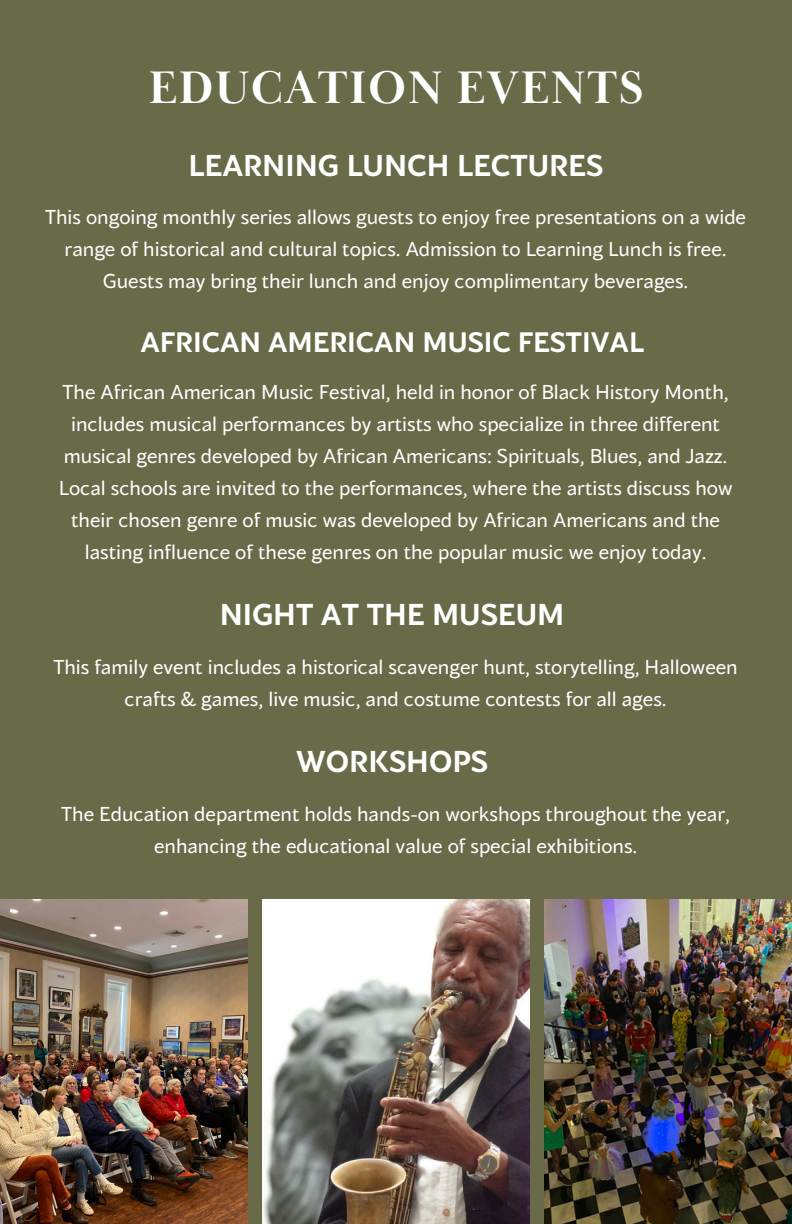
<style>
.page{position:relative;width:792px;height:1224px;background:#686a48}
.page>*{position:absolute;margin:0;border:0;box-sizing:border-box;transform-origin:0 0}
.t1{font:700 47px "Baskerville Display PT";letter-spacing:.025em;color:#fff}
.t2{font:700 30px "Blacker Sans Pro";color:#fff}
.t3{font:700 28px "Blacker Sans Pro";color:#fff}
.t4{font:20px/32px "Blacker Sans Pro";color:#fff;text-align:center}
</style>
<div class="page">
<img style="left:0;top:900px;width:248px;height:324px">
<img style="left:262px;top:900px;width:268px;height:324px">
<img style="left:544px;top:900px;width:248px;height:324px">
<h1 class="t1" style="left:148px;top:59px;width:497px">EDUCATION EVENTS</h1>
<h2 class="t2" style="left:189px;top:147px;width:416px">LEARNING LUNCH LECTURES</h2>
<p class="t4" style="left:45px;top:200px;width:703px">This ongoing monthly series allows guests to enjoy free presentations on a wide range of historical and cultural topics. Admission to Learning Lunch is free.<br>Guests may bring their lunch and enjoy complimentary beverages.</p>
<h2 class="t3" style="left:140px;top:325px;width:505px">AFRICAN AMERICAN MUSIC FESTIVAL</h2>
<p class="t4" style="left:59px;top:376px;width:675px">The African American Music Festival, held in honor of Black History Month, includes musical performances by artists who specialize in three different musical genres developed by African Americans: Spirituals, Blues, and Jazz.<br>Local schools are invited to the performances, where the artists discuss how their chosen genre of music was developed by African Americans and the lasting influence of these genres on the popular music we enjoy today.</p>
<h2 class="t2" style="left:220px;top:596px;width:346px">NIGHT AT THE MUSEUM</h2>
<p class="t4" style="left:53px;top:650px;width:686px">This family event includes a historical scavenger hunt, storytelling, Halloween crafts &amp; games, live music, and costume contests for all ages.</p>
<h2 class="t2" style="left:296px;top:743px;width:193px">WORKSHOPS</h2>
<p class="t4" style="left:61px;top:797px;width:670px">The Education department holds hands-on workshops throughout the year, enhancing the educational value of special exhibitions.</p>
</div>
